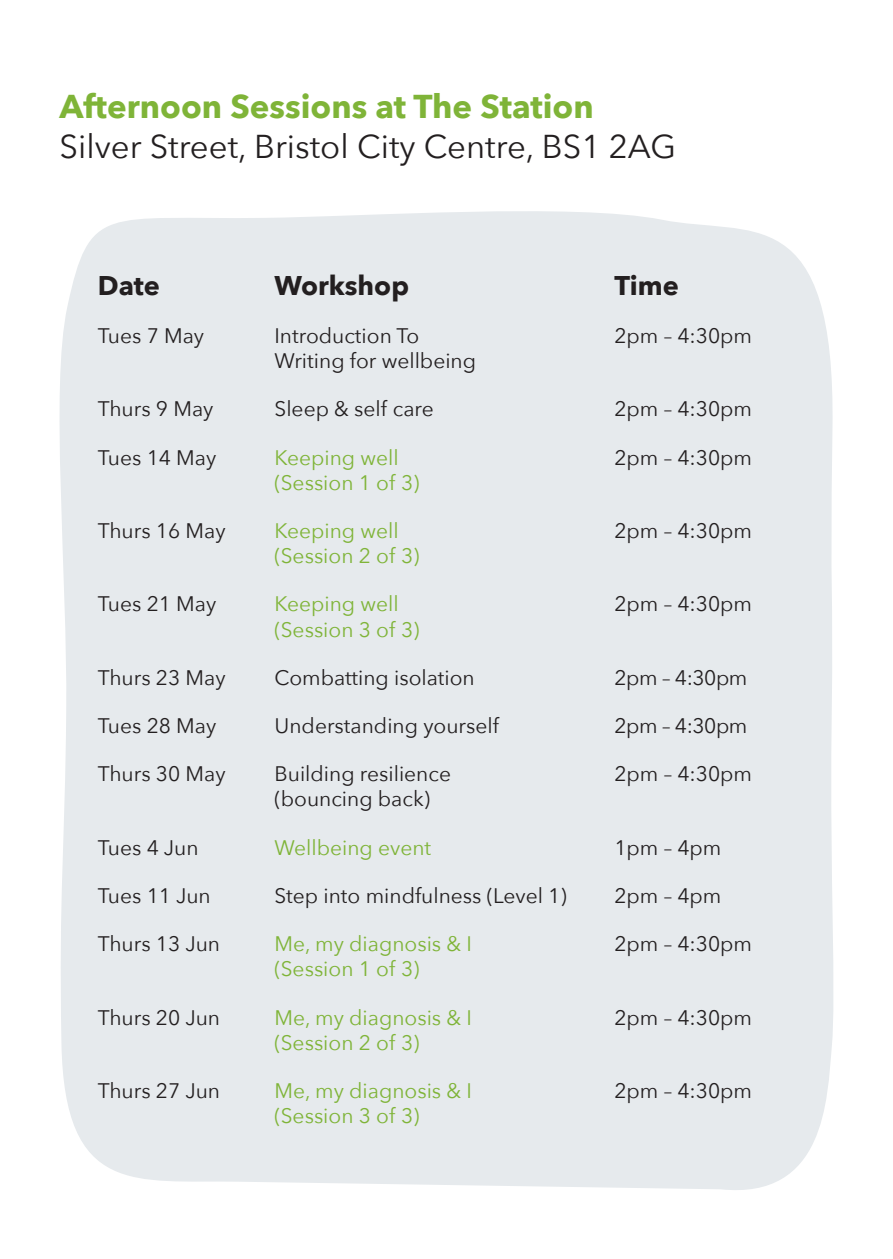
<style>
.page{position:relative;width:893px;height:1259px;background:#fff}
.page>*{position:absolute;margin:0;border:0;box-sizing:border-box;transform-origin:0 0}
.t1{font:33px/39.6px "Avenir Next";color:#231f20}
.t2{font:700 27px "Avenir Next";color:#231f20}
.t3{font:21px/25.2px "Avenir Next";color:#231f20}
.t4{font:21px "Avenir Next";color:#7fb438}
.s1{font-weight:700;color:#7fb438}
</style>
<div class="page">
<div style="left:59px;top:211px;width:774px;height:979px;background:#e6eaed"></div>
<p class="t1" style="left:60px;top:85px;width:618px"><span class="s1">Afternoon Sessions at The Station<br></span>Silver Street, Bristol City Centre, BS1 2AG</p>
<p class="t2" style="left:98px;top:262px;width:64px">Date</p>
<p class="t2" style="left:274px;top:262px;width:136px">Workshop</p>
<p class="t2" style="left:614px;top:262px;width:66px">Time</p>
<p class="t3" style="left:98px;top:322px;width:108px">Tues 7 May</p>
<p class="t3" style="left:274px;top:322px;width:146px">Introduction To</p>
<p class="t3" style="left:274px;top:347px;width:203px">Writing for wellbeing</p>
<p class="t3" style="left:614px;top:322px;width:139px">2pm – 4:30pm</p>
<p class="t3" style="left:98px;top:395px;width:117px">Thurs 9 May</p>
<p class="t3" style="left:274px;top:395px;width:161px">Sleep &amp; self care</p>
<p class="t3" style="left:614px;top:395px;width:139px">2pm – 4:30pm</p>
<p class="t3" style="left:98px;top:444px;width:120px">Tues 14 May</p>
<p class="t4" style="left:274px;top:439px;width:126px">Keeping well</p>
<p class="t4" style="left:274px;top:465px;width:147px">(Session 1 of 3)</p>
<p class="t3" style="left:614px;top:444px;width:139px">2pm – 4:30pm</p>
<p class="t3" style="left:98px;top:517px;width:129px">Thurs 16 May</p>
<p class="t4" style="left:274px;top:513px;width:126px">Keeping well</p>
<p class="t4" style="left:274px;top:538px;width:147px">(Session 2 of 3)</p>
<p class="t3" style="left:98px;top:590px;width:120px">Tues 21 May</p>
<p class="t4" style="left:274px;top:586px;width:126px">Keeping well</p>
<p class="t4" style="left:274px;top:611px;width:147px">(Session 3 of 3)</p>
<p class="t3" style="left:614px;top:517px;width:139px">2pm – 4:30pm</p>
<p class="t3" style="left:614px;top:590px;width:139px">2pm – 4:30pm</p>
<p class="t3" style="left:98px;top:664px;width:129px">Thurs 23 May</p>
<p class="t3" style="left:274px;top:664px;width:202px">Combatting isolation</p>
<p class="t3" style="left:614px;top:664px;width:135px">2pm – 4:30pm</p>
<p class="t3" style="left:98px;top:712px;width:120px">Tues 28 May</p>
<p class="t3" style="left:274px;top:712px;width:226px">Understanding yourself</p>
<p class="t3" style="left:614px;top:712px;width:135px">2pm – 4:30pm</p>
<p class="t3" style="left:98px;top:760px;width:129px">Thurs 30 May</p>
<p class="t3" style="left:274px;top:760px;width:178px">Building resilience (bouncing back)</p>
<p class="t3" style="left:614px;top:760px;width:139px">2pm – 4:30pm</p>
<p class="t3" style="left:98px;top:834px;width:102px">Tues 4 Jun</p>
<p class="t4" style="left:274px;top:829px;width:158px">Wellbeing event</p>
<p class="t3" style="left:614px;top:834px;width:109px">1pm – 4pm</p>
<p class="t3" style="left:98px;top:882px;width:114px">Tues 11 Jun</p>
<p class="t3" style="left:274px;top:882px;width:294px">Step into mindfulness (Level 1)</p>
<p class="t3" style="left:614px;top:882px;width:109px">2pm – 4pm</p>
<p class="t3" style="left:98px;top:930px;width:124px">Thurs 13 Jun</p>
<p class="t4" style="left:274px;top:926px;width:199px">Me, my diagnosis &amp; I</p>
<p class="t4" style="left:274px;top:951px;width:147px">(Session 1 of 3)</p>
<p class="t3" style="left:614px;top:930px;width:139px">2pm – 4:30pm</p>
<p class="t3" style="left:98px;top:1003px;width:124px">Thurs 20 Jun</p>
<p class="t4" style="left:274px;top:999px;width:199px">Me, my diagnosis &amp; I</p>
<p class="t4" style="left:274px;top:1024px;width:147px">(Session 2 of 3)</p>
<p class="t3" style="left:98px;top:1077px;width:124px">Thurs 27 Jun</p>
<p class="t4" style="left:274px;top:1073px;width:199px">Me, my diagnosis &amp; I</p>
<p class="t4" style="left:274px;top:1098px;width:147px">(Session 3 of 3)</p>
<p class="t3" style="left:614px;top:1003px;width:139px">2pm – 4:30pm</p>
<p class="t3" style="left:614px;top:1077px;width:139px">2pm – 4:30pm</p>
</div>
